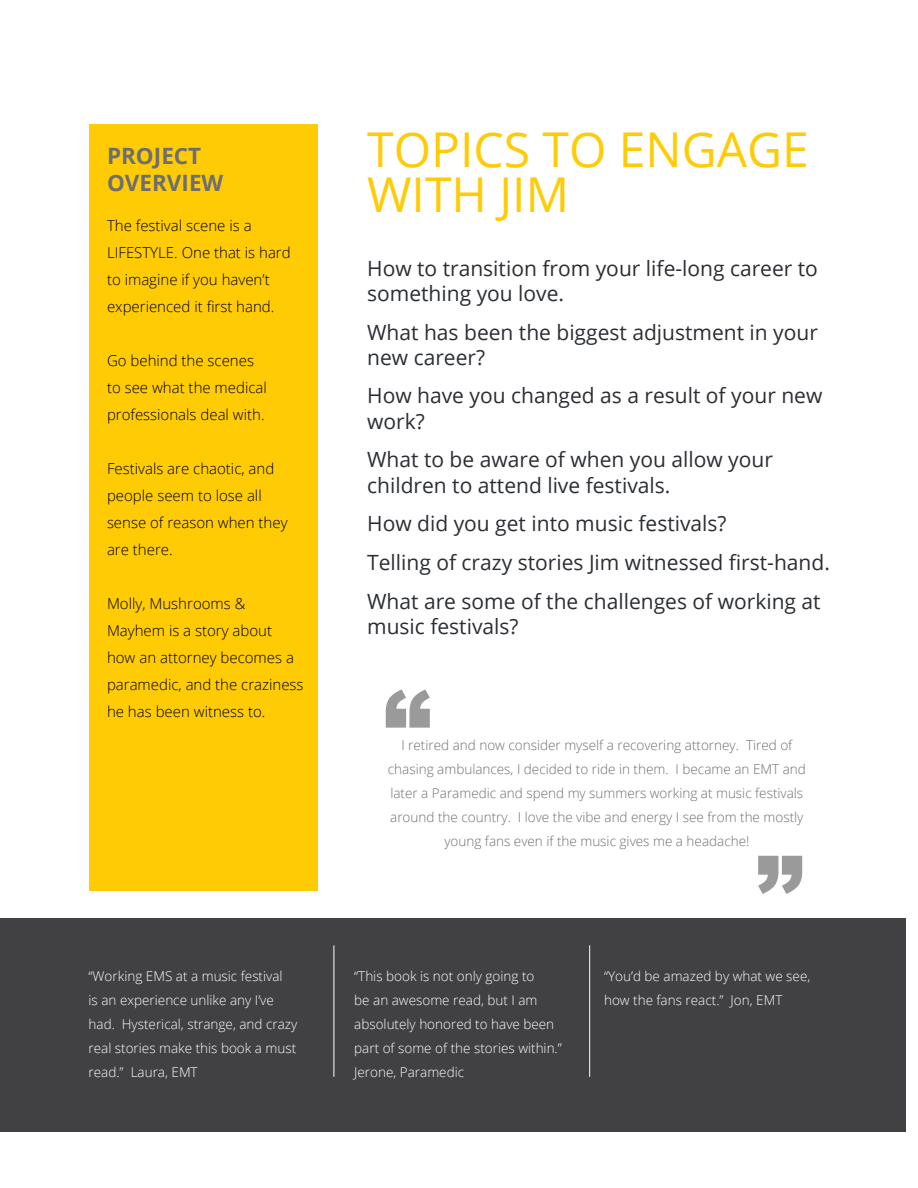
<style>
.page{position:relative;width:918px;height:1188px;background:#fff}
.page>*{position:absolute;margin:0;border:0;box-sizing:border-box;transform-origin:0 0}
.t1{font:48px/45px "Open Sans";color:#ffcb05}
.t2{font:700 22.5px/27px "Open Sans";color:#6d6e71}
.t3{font:21px/25.2px "Open Sans";color:#2a2e33}
.t4{font:300 15px/27px "Open Sans";color:#000}
.t5{font:300 13.5px/24px "Open Sans";color:#fff}
.t6{font:300 13.5px/24px "Open Sans";color:#6d6e71;text-align:center}
</style>
<div class="page">
<svg style="left:386px;top:689px;width:44px;height:39px"></svg>
<svg style="left:758px;top:856px;width:44px;height:38px"></svg>
<div style="left:90px;top:125px;width:228px;height:766px;background:#ffcb05"></div>
<div style="left:1px;top:918px;width:905px;height:214px;background:#414042"></div>
<hr style="left:334px;top:945px;width:1px;height:132px;background:#fff">
<hr style="left:589px;top:945px;width:1px;height:132px;background:#fff">
<hr style="left:0;top:920px;width:1px;height:212px;background:#414042">
<p class="t2" style="left:107px;top:142px;width:118px">PROJECT<br>OVERVIEW</p>
<p class="t4" style="left:107px;top:211px;width:185px">The festival scene is a<br>LIFESTYLE. One that is hard to imagine if you haven’t experienced it first hand.</p>
<p class="t4" style="left:107px;top:346px;width:161px">Go behind the scenes to see what the medical professionals deal with.</p>
<p class="t4" style="left:107px;top:454px;width:182px">Festivals are chaotic, and people seem to lose all sense of reason when they are there.</p>
<p class="t4" style="left:107px;top:589px;width:198px">Molly, Mushrooms &amp;<br>Mayhem is a story about how an attorney becomes a paramedic, and the craziness he has been witness to.</p>
<h1 class="t1" style="left:367px;top:126px;width:443px">TOPICS TO ENGAGE<br>WITH JIM</h1>
<p class="t3" style="left:367px;top:255px;width:452px">How to transition from your life-long career to something you love.</p>
<p class="t3" style="left:367px;top:319px;width:452px">What has been the biggest adjustment in your new career?</p>
<p class="t3" style="left:367px;top:383px;width:457px">How have you changed as a result of your new work?</p>
<p class="t3" style="left:367px;top:447px;width:407px">What to be aware of when you allow your children to attend live festivals.</p>
<p class="t3" style="left:367px;top:504px;width:464px;line-height:38.7px">How did you get into music festivals?<br>Telling of crazy stories Jim witnessed first-hand.<br>What are some of the challenges of working at</p>
<p class="t3" style="left:367px;top:613px;width:153px">music festivals?</p>
<p class="t6" style="left:388px;top:733px;width:420px">I retired and now consider myself a recovering attorney. Tired of chasing ambulances, I decided to ride in them. I became an EMT and later a Paramedic and spend my summers working at music festivals around the country. I love the vibe and energy I see from the mostly young fans even if the music gives me a headache!</p>
<p class="t5" style="left:89px;top:963px;width:210px">“Working EMS at a music festival<br>is an experience unlike any I’ve had. Hysterical, strange, and crazy real stories make this book a must read.” Laura, EMT</p>
<p class="t5" style="left:354px;top:963px;width:209px">“This book is not only going to<br>be an awesome read, but I am absolutely honored to have been part of some of the stories within.”<br>Jerone, Paramedic</p>
<p class="t5" style="left:604px;top:963px;width:208px">“You’d be amazed by what we see, how the fans react.” Jon, EMT</p>
</div>
